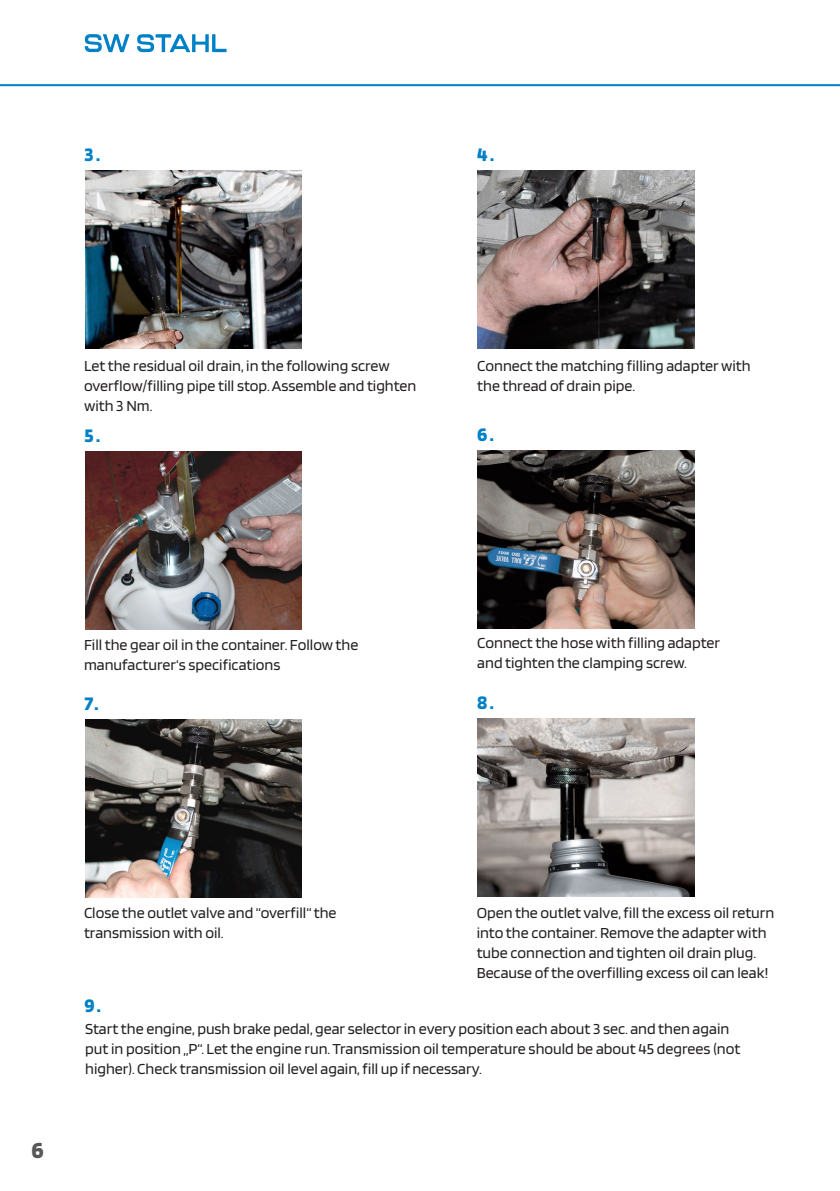
<style>
.page{position:relative;width:840px;height:1191px;background:#fff}
.page>*{position:absolute;margin:0;border:0;box-sizing:border-box;transform-origin:0 0}
.t1{font:700 24px "Blinker";color:#57585a}
.t2{font:700 20px "Blinker";color:#0081c7}
.t3{font:16px/20px "Blinker";color:#231f20}
</style>
<div class="page">
<hr style="left:0;top:84px;width:839px;height:2px;background:#0081c7">
<img style="left:85px;top:170px;width:216px;height:178px">
<img style="left:85px;top:452px;width:216px;height:177px">
<img style="left:85px;top:720px;width:216px;height:177px">
<img style="left:477px;top:170px;width:217px;height:178px">
<img style="left:477px;top:450px;width:217px;height:178px">
<img style="left:477px;top:718px;width:217px;height:178px">
<svg style="left:137px;top:34px;width:89px;height:18px"></svg>
<svg style="left:85px;top:34px;width:44px;height:18px"></svg>
<p class="t2" style="left:85px;top:144px;width:17px">3.</p>
<p class="t2" style="left:477px;top:144px;width:18px">4.</p>
<p class="t3" style="left:84px;top:356px;width:334px">Let the residual oil drain, in the following screw overflow/filling pipe till stop. Assemble and tighten with 3 Nm.</p>
<p class="t2" style="left:85px;top:425px;width:17px">5.</p>
<p class="t3" style="left:477px;top:356px;width:275px">Connect the matching filling adapter with the thread of drain pipe.</p>
<p class="t2" style="left:477px;top:424px;width:18px">6.</p>
<p class="t3" style="left:84px;top:635px;width:276px">Fill the gear oil in the container. Follow the manufacturer‘s specifications</p>
<p class="t2" style="left:85px;top:693px;width:16px">7.</p>
<p class="t3" style="left:477px;top:633px;width:244px">Connect the hose with filling adapter and tighten the clamping screw.</p>
<p class="t2" style="left:477px;top:692px;width:18px">8.</p>
<h1 class="t1" style="left:31px;top:1137px;width:14px">6</h1>
<p class="t3" style="left:84px;top:903px;width:254px">Close the outlet valve and “overfill“ the transmission with oil.</p>
<p class="t3" style="left:476px;top:903px;width:299px">Open the outlet valve, fill the excess oil return into the container. Remove the adapter with tube connection and tighten oil drain plug.<br>Because of the overfilling excess oil can leak!</p>
<p class="t2" style="left:85px;top:994px;width:18px">9.</p>
<p class="t3" style="left:85px;top:1019px;width:656px">Start the engine, push brake pedal, gear selector in every position each about 3 sec. and then again put in position „P“. Let the engine run. Transmission oil temperature should be about 45 degrees (not higher). Check transmission oil level again, fill up if necessary.</p>
</div>
